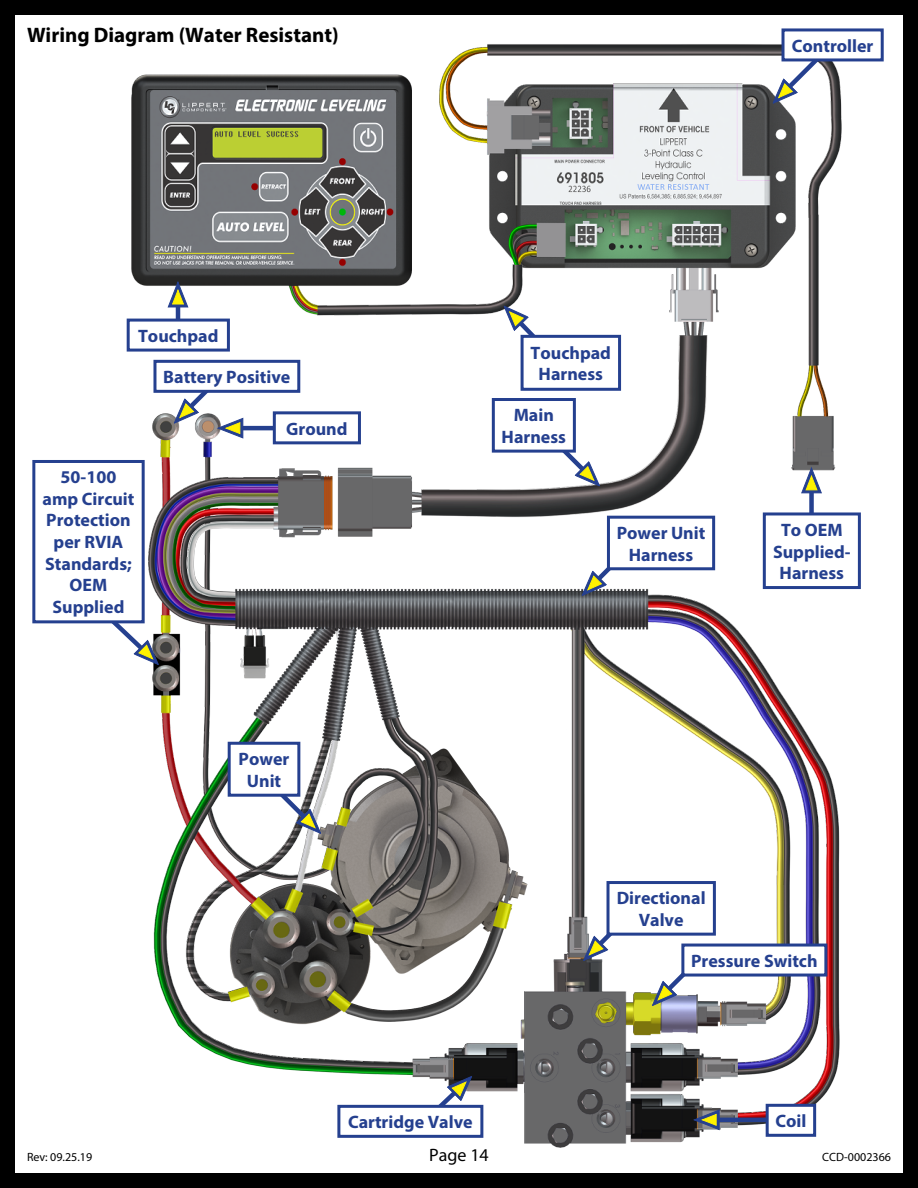
<style>
.page{position:relative;width:918px;height:1188px;background:#fff}
.page>*{position:absolute;margin:0;border:0;box-sizing:border-box;transform-origin:0 0}
.t1{font:700 21px "Myriad Pro";color:#000}
.Callout_text{font:700 18px/21.6px "Myriad Pro";color:#25408f;text-align:center}
.t2{font:18px "Myriad Pro";color:#000}
.t3{font:12px "Myriad Pro";color:#000}
</style>
<div class="page">
<div style="left:0;top:0;width:918px;height:1188px;border:15px solid #000"></div>
<img style="left:126px;top:44px;width:758px;height:1104px">
<hr style="left:176px;top:305px;width:4px;height:36px;background:#25408f">
<svg style="left:168px;top:282px;width:20px;height:25px"></svg>
<hr style="left:717px;top:1118px;width:56px;height:4px;background:#25408f">
<svg style="left:694px;top:1110px;width:25px;height:20px"></svg>
<div style="left:809px;top:491px;width:5px;height:56px;background:#25408f"></div>
<svg style="left:802px;top:468px;width:19px;height:25px"></svg>
<svg style="left:504px;top:306px;width:61px;height:63px"></svg>
<svg style="left:773px;top:41px;width:62px;height:62px"></svg>
<svg style="left:582px;top:533px;width:62px;height:63px"></svg>
<svg style="left:584px;top:898px;width:62px;height:63px"></svg>
<svg style="left:652px;top:943px;width:63px;height:63px"></svg>
<svg style="left:537px;top:424px;width:63px;height:62px"></svg>
<svg style="left:258px;top:771px;width:63px;height:62px"></svg>
<div style="left:128px;top:320px;width:100px;height:30px;background:#fff"></div>
<div style="left:127px;top:319px;width:103px;height:33px;border:3px solid #25408f"></div>
<div style="left:522px;top:336px;width:98px;height:53px;background:#fff"></div>
<div style="left:521px;top:335px;width:100px;height:56px;border:3px solid #25408f"></div>
<div style="left:783px;top:30px;width:99px;height:30px;background:#fff"></div>
<div style="left:782px;top:28px;width:102px;height:33px;border:3px solid #25408f"></div>
<div style="left:764px;top:514px;width:95px;height:74px;background:#fff"></div>
<div style="left:763px;top:512px;width:98px;height:77px;border:3px solid #25408f"></div>
<div style="left:493px;top:400px;width:81px;height:51px;background:#fff"></div>
<div style="left:492px;top:398px;width:84px;height:55px;border:3px solid #25408f"></div>
<div style="left:608px;top:517px;width:106px;height:52px;background:#fff"></div>
<div style="left:607px;top:516px;width:108px;height:54px;border:3px solid #25408f"></div>
<div style="left:229px;top:743px;width:70px;height:52px;background:#fff"></div>
<div style="left:228px;top:742px;width:72px;height:55px;border:3px solid #25408f"></div>
<div style="left:608px;top:883px;width:106px;height:51px;background:#fff"></div>
<div style="left:607px;top:881px;width:109px;height:55px;border:3px solid #25408f"></div>
<div style="left:683px;top:945px;width:143px;height:30px;background:#fff"></div>
<div style="left:681px;top:944px;width:146px;height:33px;border:3px solid #25408f"></div>
<div style="left:767px;top:1105px;width:48px;height:30px;background:#fff"></div>
<div style="left:766px;top:1104px;width:50px;height:33px;border:3px solid #25408f"></div>
<div style="left:155px;top:361px;width:144px;height:30px;background:#fff"></div>
<div style="left:153px;top:360px;width:147px;height:33px;border:3px solid #25408f"></div>
<svg style="left:105px;top:613px;width:53px;height:52px"></svg>
<div style="left:34px;top:461px;width:109px;height:161px;background:#fff"></div>
<div style="left:32px;top:460px;width:113px;height:163px;border:3px solid #25408f"></div>
<div style="left:339px;top:1106px;width:143px;height:30px;background:#fff"></div>
<div style="left:337px;top:1105px;width:146px;height:33px;border:3px solid #25408f"></div>
<svg style="left:418px;top:1076px;width:54px;height:33px"></svg>
<hr style="left:242px;top:426px;width:79px;height:4px;background:#25408f">
<div style="left:274px;top:413px;width:85px;height:30px;background:#fff"></div>
<div style="left:273px;top:411px;width:88px;height:33px;border:3px solid #25408f"></div>
<svg style="left:174px;top:389px;width:69px;height:49px"></svg>
<p class="t1" style="left:27px;top:21px;width:313px">Wiring Diagram (Water Resistant)</p>
<p class="Callout_text" style="left:792px;top:34px;width:83px">Controller</p>
<p class="Callout_text" style="left:138px;top:324px;width:82px">Touchpad</p>
<p class="Callout_text" style="left:163px;top:366px;width:129px">Battery Positive</p>
<p class="Callout_text" style="left:43px;top:466px;width:94px">50-100 amp Circuit<br>Protection per RVIA<br>Standards;</p>
<p class="Callout_text" style="left:53px;top:574px;width:73px">OE M<br>Supplied</p>
<p class="Callout_text" style="left:286px;top:417px;width:63px">Ground</p>
<p class="Callout_text" style="left:239px;top:748px;width:52px">Power<br>Unit</p>
<p class="Callout_text" style="left:531px;top:341px;width:82px">Touchpad<br>Harness</p>
<p class="Callout_text" style="left:514px;top:404px;width:42px">Main</p>
<p class="Callout_text" style="left:502px;top:425px;width:66px">Harness</p>
<p class="Callout_text" style="left:617px;top:521px;width:90px">Power Unit<br>Harness</p>
<p class="Callout_text" style="left:773px;top:518px;width:79px">To OEM<br>Supplied-<br>Harness</p>
<p class="Callout_text" style="left:617px;top:887px;width:90px">Directional<br>Valve</p>
<p class="Callout_text" style="left:691px;top:949px;width:128px">Pressure Switch</p>
<p class="Callout_text" style="left:348px;top:1111px;width:126px">Cartridge Valve</p>
<p class="Callout_text" style="left:775px;top:1110px;width:32px">Coil</p>
<p class="t3" style="left:27px;top:1150px;width:67px">Rev: 09.25.19</p>
<p class="t2" style="left:429px;top:1144px;width:61px">Page 14</p>
<p class="t3" style="left:822px;top:1150px;width:70px">CCD-0002366</p>
</div>
